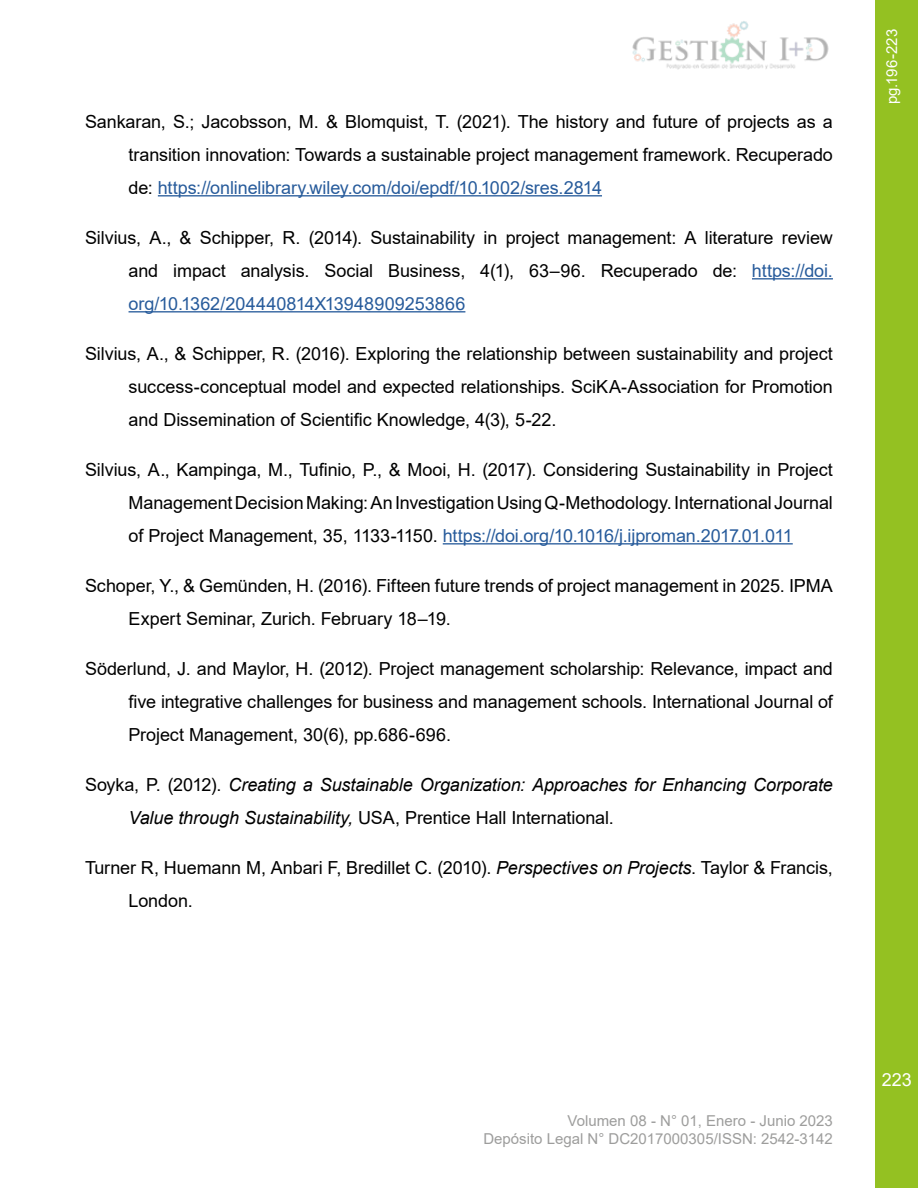
<style>
.page{position:relative;width:918px;height:1188px;background:#fff}
.page>*{position:absolute;margin:0;border:0;box-sizing:border-box;transform-origin:0 0}
.t1{font:18px/33px "Arial";letter-spacing:-.005em;color:#000;text-align:justify}
.t2{font:italic 18px/33px "Arial";letter-spacing:-.005em;color:#000}
.t3{font:18px "Arial";color:#fff}
.t4{font:15px/18px "Arial";color:#9d9d9c;text-align:right}
.t5{font:15px "Arial";letter-spacing:.005em;color:#fff}
.s1{color:#275b9b}
.s2{font-style:normal}
.s3{font-style:italic}
</style>
<div class="page">
<div style="left:876px;top:0;width:42px;height:1188px;background:#94c122"></div>
<img style="left:632px;top:21px;width:197px;height:49px">
<hr style="left:158px;top:195px;width:444px;height:1px;background:#275b9b">
<hr style="left:752px;top:278px;width:81px;height:1px;background:#275b9b">
<hr style="left:129px;top:311px;width:336px;height:1px;background:#275b9b">
<hr style="left:443px;top:543px;width:350px;height:1px;background:#275b9b">
<p class="t1" style="left:129px;top:105px;width:706px;text-indent:-44px">Sankaran, S.; Jacobsson, M. &amp; Blomquist, T. (2021). The history and future of projects as a transition innovation: Towards a sustainable project management framework. Recuperado de: <span class="s1">https://onlinelibrary.wiley.com/doi/epdf/10.1002/sres.2814</span></p>
<p class="t1" style="left:129px;top:221px;width:706px;text-indent:-44px">Silvius, A., &amp; Schipper, R. (2014). Sustainability in project management: A literature review and impact analysis. Social Business, 4(1), 63–96. Recuperado de: <span class="s1">https://doi. org/10.1362/204440814X13948909253866</span></p>
<p class="t1" style="left:129px;top:337px;width:706px;text-indent:-44px">Silvius, A., &amp; Schipper, R. (2016). Exploring the relationship between sustainability and project success-conceptual model and expected relationships. SciKA-Association for Promotion and Dissemination of Scientific Knowledge, 4(3), 5-22.</p>
<p class="t1" style="left:129px;top:453px;width:706px;text-indent:-44px">Silvius, A., Kampinga, M., Tufinio, P., &amp; Mooi, H. (2017). Considering Sustainability in Project Management Decision Making: An Investigation Using Q-Methodology. International Journal of Project Management, 35, 1133-1150. <span class="s1">https://doi.org/10.1016/j.ijproman.2017.01.011</span></p>
<p class="t1" style="left:129px;top:569px;width:706px;text-indent:-44px">Schoper, Y., &amp; Gemünden, H. (2016). Fifteen future trends of project management in 2025. IPMA<br>Expert Seminar, Zurich. February 18–19.</p>
<p class="t1" style="left:129px;top:652px;width:706px;text-indent:-44px">Söderlund, J. and Maylor, H. (2012). Project management scholarship: Relevance, impact and five integrative challenges for business and management schools. International Journal of Project Management, 30(6), pp.686-696.</p>
<p class="t2" style="left:129px;top:768px;width:706px;text-indent:-44px"><span class="s2">Soyka, P. (2012).</span> Creating a Sustainable Organization: Approaches for Enhancing Corporate<br>Value through Sustainability, <span class="s2">USA, Prentice Hall International.</span></p>
<p class="t1" style="left:129px;top:851px;width:706px;text-indent:-44px">Turner R, Huemann M, Anbari F, Bredillet C. (2010). <span class="s3">Perspectives on Projects</span>. Taylor &amp; Francis,<br>London.</p>
<p class="t5" style="left:882px;top:104px;width:77px;rotate:-90deg">pg.196-223</p>
<p class="t4" style="left:483px;top:1112px;width:351px">Volumen 08 - N° 01, Enero - Junio 2023<br>Depósito Legal N° DC2017000305/ISSN: 2542-3142</p>
<p class="t3" style="left:882px;top:1068px;width:32px">223</p>
</div>
